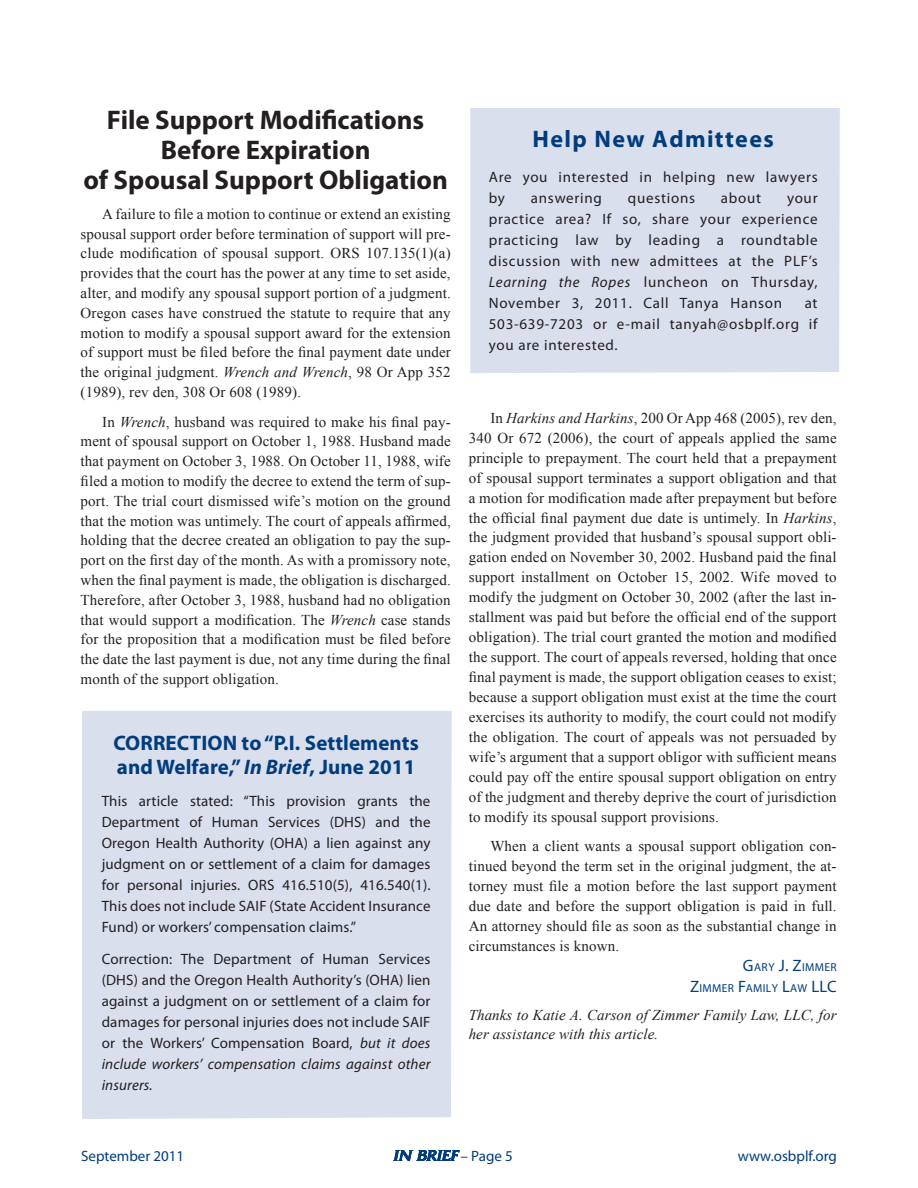
<style>
.page{position:relative;width:918px;height:1188px;background:#fff}
.page>*{position:absolute;margin:0;border:0;box-sizing:border-box;transform-origin:0 0}
.Story_Head{font:700 27px/30px "Myriad Pro";color:#231f20;text-align:center}
.Subhead_2_c{font:700 24px "Myriad Pro";letter-spacing:.055em;color:#013d7d}
.BOX_head{font:700 21px/24px "Myriad Pro";letter-spacing:.005em;color:#013d7d}
.Body_Text{font:15px/20px "Times New Roman";letter-spacing:.01em;color:#231f20;text-align:justify}
.BOX_body{font:15px/21px "Myriad Pro";letter-spacing:.01em;color:#231f20;text-align:justify}
.body_box{font:15px/21px "Myriad Pro";letter-spacing:.05em;color:#231f20;text-align:justify}
.Body_Text_Italic{font:italic 15px/19.5px "Times New Roman";letter-spacing:.005em;color:#231f20}
.t1{font:15px "Myriad Pro";color:#013d7d}
.NAME_right{font:11.55px "Myriad Pro";letter-spacing:.03em;color:#013d7d}
.s1{font-style:italic}
.s2{font-size:16.5px}
</style>
<div class="page">
<svg style="left:393px;top:1150px;width:66px;height:11px"></svg>
<div style="left:470px;top:108px;width:370px;height:265px;background:#dadfed"></div>
<div style="left:82px;top:711px;width:370px;height:408px;background:#dadfed"></div>
<p class="Story_Head" style="left:107px;top:104px;width:319px">File Support Modifications<br>Before Expiration</p>
<p class="Story_Head" style="left:83px;top:164px;width:366px">of Spousal Support Obligation</p>
<p class="Body_Text" style="left:81px;top:204px;width:372px;text-indent:22px">A failure to file a motion to continue or extend an existing spousal support order before termination of support will pre&shy;clude modification of spousal support. ORS 107.135(1)(a) provides that the court has the power at any time to set aside, alter, and modify any spousal support portion of a judgment.<br>Oregon cases have construed the statute to require that any motion to modify a spousal support award for the extension of support must be filed before the final payment date under the original judgment. <span class="s1">Wrench and Wrench</span>, 98 Or App 352 (1989), rev den, 308 Or 608 (1989).</p>
<p class="Body_Text" style="left:81px;top:411px;width:372px;text-indent:22px">In <span class="s1">Wrench</span>, husband was required to make his final pay&shy;ment of spousal support on October 1, 1988. Husband made that payment on October 3, 1988. On October 11, 1988, wife filed a motion to modify the decree to extend the term of sup&shy;port. The trial court dismissed wife’s motion on the ground that the motion was untimely. The court of appeals affirmed, holding that the decree created an obligation to pay the sup&shy;port on the first day of the month. As with a promissory note, when the final payment is made, the obligation is discharged.<br>Therefore, after October 3, 1988, husband had no obligation that would support a modification. The <span class="s1">Wrench</span> case stands for the proposition that a modification must be filed before the date the last payment is due, not any time during the final month of the support obligation.</p>
<p class="Body_Text" style="left:469px;top:408px;width:369px;text-indent:22px">In <span class="s1">Harkins and Harkins</span>, 200 Or App 468 (2005), rev den, 340 Or 672 (2006), the court of appeals applied the same principle to prepayment. The court held that a prepayment of spousal support terminates a support obligation and that a motion for modification made after prepayment but before the official final payment due date is untimely. In <span class="s1">Harkins</span>, the judgment provided that husband’s spousal support obli&shy;gation ended on November 30, 2002. Husband paid the final support installment on October 15, 2002. Wife moved to modify the judgment on October 30, 2002 (after the last in&shy;stallment was paid but before the official end of the support obligation). The trial court granted the motion and modified the support. The court of appeals reversed, holding that once final payment is made, the support obligation ceases to exist; because a support obligation must exist at the time the court exercises its authority to modify, the court could not modify the obligation. The court of appeals was not persuaded by wife’s argument that a support obligor with sufficient means could pay off the entire spousal support obligation on entry of the judgment and thereby deprive the court of jurisdiction to modify its spousal support provisions.</p>
<p class="Body_Text" style="left:469px;top:836px;width:369px;text-indent:22px">When a client wants a spousal support obligation con&shy;tinued beyond the term set in the original judgment, the at&shy;torney must file a motion before the last support payment due date and before the support obligation is paid in full.<br>An attorney should file as soon as the substantial change in circumstances is known.</p>
<p class="NAME_right" style="left:743px;top:960px;width:95px"><span class="s2">G</span>ARY <span class="s2">J. Z</span>IMMER</p>
<p class="NAME_right" style="left:690px;top:981px;width:148px"><span class="s2">Z</span>IMMER <span class="s2">F</span>AMILY <span class="s2">L</span>AW <span class="s2">LLC</span></p>
<p class="Body_Text_Italic" style="left:469px;top:1005px;width:369px">Thanks to Katie A. Carson of Zimmer Family Law, LLC, for her assistance with this article.</p>
<p class="Subhead_2_c" style="left:533px;top:123px;width:243px">Help New Admittees</p>
<p class="body_box" style="left:489px;top:166px;width:330px">Are you interested in helping new lawyers by</p>
<p class="body_box" style="left:531px;top:187px;width:73px">answering</p>
<p class="body_box" style="left:628px;top:187px;width:69px">questions</p>
<p class="body_box" style="left:721px;top:187px;width:42px">about</p>
<p class="body_box" style="left:489px;top:187px;width:330px;text-indent:298px">your practice area? If so, share your experience practicing law by leading a roundtable discussion with new admittees at the PLF’s <span class="s1">Learning the Ropes</span> luncheon on Thursday, November 3, 2011. Call Tanya Hanson</p>
<p class="body_box" style="left:489px;top:292px;width:330px;text-indent:316px">at 503-639-7203 or e-mail tanyah@osbplf.org if you are interested.</p>
<p class="BOX_head" style="left:113px;top:730px;width:307px">CORRECTION to “P.I. Settlements and Welfare,” <span class="s1">In Brief</span>, June 2011</p>
<p class="BOX_body" style="left:102px;top:790px;width:330px">This article stated: “This provision grants the Department of Human Services (DHS) and the Oregon Health Authority (OHA) a lien against any judgment on or settlement of a claim for damages for personal injuries. ORS 416.510(5), 416.540(1).<br>This does not include SAIF (State Accident Insurance Fund) or workers’ compensation claims.”</p>
<p class="BOX_body" style="left:102px;top:948px;width:330px">Correction: The Department of Human Services (DHS) and the Oregon Health Authority’s (OHA) lien against a judgment on or settlement of a claim for damages for personal injuries does not include SAIF or the Workers’ Compensation Board, <span class="s1">but it does include workers’ compensation claims against other insurers.</span></p>
<p class="t1" style="left:81px;top:1146px;width:105px">September 2011</p>
<p class="t1" style="left:461px;top:1146px;width:54px">– Page 5</p>
<p class="t1" style="left:738px;top:1146px;width:101px">www.osbplf.org</p>
</div>
